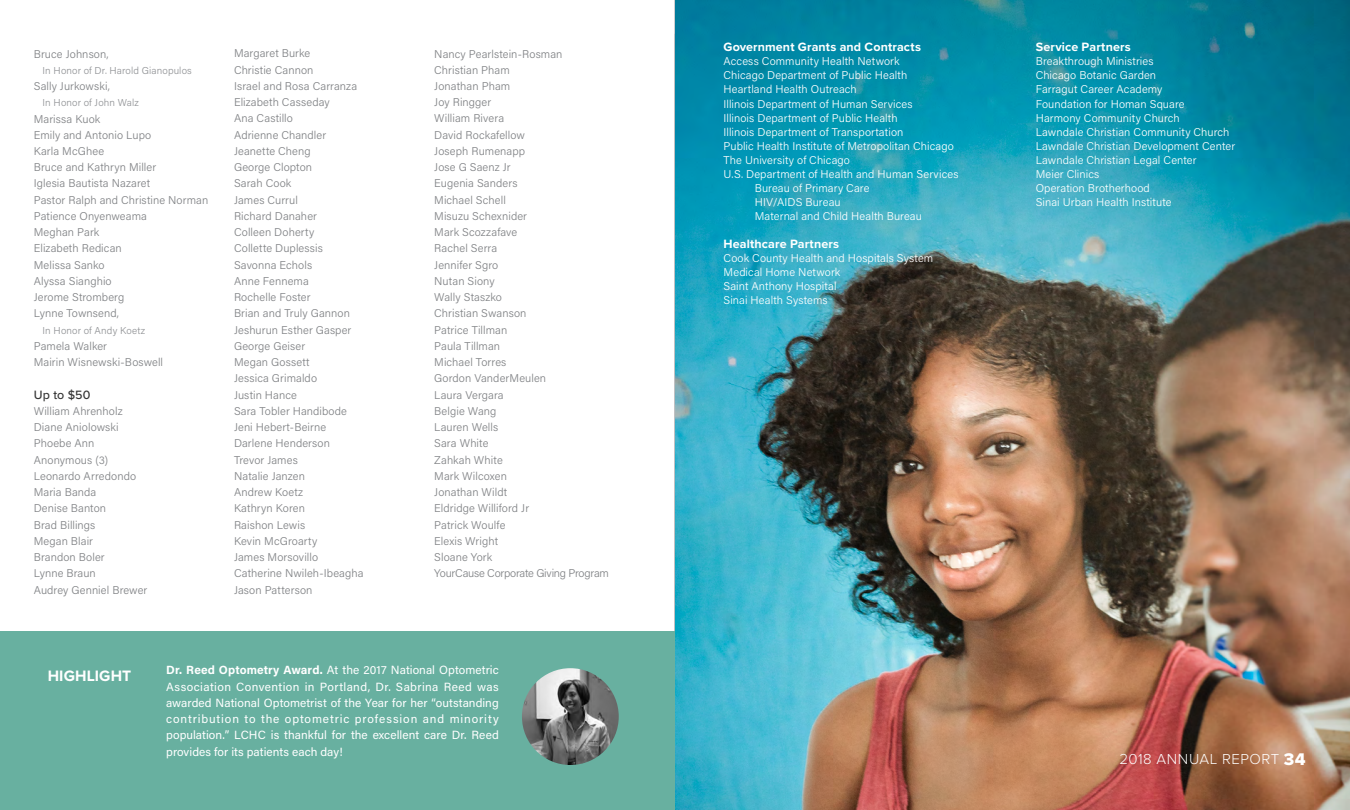
<style>
.page{position:relative;width:1350px;height:810px;background:#fff}
.page>*{position:absolute;margin:0;border:0;box-sizing:border-box;transform-origin:0 0}
.t1{font:700 15.62px "Proxima Nova";letter-spacing:.01em;color:#fff}
.t2{font:300 15px "Proxima Nova";letter-spacing:.035em;color:#fff}
.t3{font:700 12.5px "Proxima Nova";letter-spacing:.01em;color:#fff}
.t4{font:500 12.5px "Proxima Nova";color:#363636}
.t5{font:11.88px/16.2px "Acumin Pro";letter-spacing:.005em;color:#fff;text-align:justify}
.t6{font:300 11.25px/16.2px "Acumin Pro";letter-spacing:.01em;color:#808285}
.t7{font:300 11.25px/14px "Acumin Pro";letter-spacing:.01em;color:#fff}
.t8{font:300 10px "Acumin Pro";letter-spacing:.015em;color:#919396}
.s1{font-weight:700}
.s2{font-family:"Proxima Nova Extrabld";font-weight:400;font-size:17.5px}
</style>
<div class="page">
<hr style="left:674px;top:0;width:2px;height:810px;background:#b1b4b6">
<div style="left:0;top:631px;width:676px;height:179px;background:#68b0a0"></div>
<img style="left:522px;top:668px;width:97px;height:97px;border-radius:48px">
<img style="left:675px;top:0;width:675px;height:810px">
<p class="t6" style="left:34px;top:45px;width:76px">Bruce Johnson,</p>
<p class="t8" style="left:43px;top:63px;width:151px">In Honor of Dr. Harold Gianopulos</p>
<p class="t6" style="left:34px;top:78px;width:78px">Sally Jurkowski,</p>
<p class="t8" style="left:43px;top:96px;width:98px">In Honor of John Walz</p>
<p class="t6" style="left:34px;top:110px;width:176px">Marissa Kuok<br>Emily and Antonio Lupo<br>Karla McGhee<br>Bruce and Kathryn Miller<br>Iglesia Bautista Nazaret<br>Pastor Ralph and Christine Norman<br>Patience Onyenweama<br>Meghan Park<br>Elizabeth Redican<br>Melissa Sanko<br>Alyssa Sianghio<br>Jerome Stromberg<br>Lynne Townsend,</p>
<p class="t8" style="left:43px;top:323px;width:104px">In Honor of Andy Koetz</p>
<p class="t6" style="left:34px;top:338px;width:131px">Pamela Walker<br>Mairin Wisnewski-Boswell</p>
<p class="t4" style="left:34px;top:385px;width:58px">Up to $50</p>
<p class="t6" style="left:34px;top:403px;width:115px">William Ahrenholz<br>Diane Aniolowski<br>Phoebe Ann<br>Anonymous (3)<br>Leonardo Arredondo<br>Maria Banda<br>Denise Banton<br>Brad Billings<br>Megan Blair<br>Brandon Boler<br>Lynne Braun<br>Audrey Genniel Brewer</p>
<p class="t6" style="left:234px;top:45px;width:131px">Margaret Burke<br>Christie Cannon<br>Israel and Rosa Carranza<br>Elizabeth Casseday<br>Ana Castillo<br>Adrienne Chandler<br>Jeanette Cheng<br>George Clopton<br>Sarah Cook<br>James Currul<br>Richard Danaher<br>Colleen Doherty<br>Collette Duplessis<br>Savonna Echols<br>Anne Fennema<br>Rochelle Foster<br>Brian and Truly Gannon<br>Jeshurun Esther Gasper<br>George Geiser<br>Megan Gossett<br>Jessica Grimaldo<br>Justin Hance<br>Sara Tobler Handibode<br>Jeni Hebert-Beirne<br>Darlene Henderson<br>Trevor James<br>Natalie Janzen<br>Andrew Koetz<br>Kathryn Koren<br>Raishon Lewis<br>Kevin McGroarty<br>James Morsovillo<br>Catherine Nwileh-Ibeagha<br>Jason Patterson</p>
<p class="t6" style="left:434px;top:45px;width:176px">Nancy Pearlstein-Rosman<br>Christian Pham<br>Jonathan Pham<br>Joy Ringger<br>William Rivera<br>David Rockafellow<br>Joseph Rumenapp<br>Jose G Saenz Jr<br>Eugenia Sanders<br>Michael Schell<br>Misuzu Schexnider<br>Mark Scozzafave<br>Rachel Serra<br>Jennifer Sgro<br>Nutan Siony<br>Wally Staszko<br>Christian Swanson<br>Patrice Tillman<br>Paula Tillman<br>Michael Torres<br>Gordon VanderMeulen<br>Laura Vergara<br>Belgie Wang<br>Lauren Wells<br>Sara White<br>Zahkah White<br>Mark Wilcoxen<br>Jonathan Wildt<br>Eldridge Williford Jr<br>Patrick Woulfe<br>Elexis Wright<br>Sloane York<br>YourCause Corporate Giving Program</p>
<h1 class="t1" style="left:48px;top:664px;width:85px">HIGHLIGHT</h1>
<p class="t5" style="left:166px;top:662px;width:334px"><span class="s1">Dr. Reed Optometry Award.</span> At the 2017 National Optometric Association Convention in Portland, Dr. Sabrina Reed was awarded National Optometrist of the Year for her “outstanding contribution to the optometric profession and minority population.” LCHC is thankful for the excellent care Dr. Reed provides for its patients each day!</p>
<p class="t3" style="left:723px;top:38px;width:199px">Government Grants and Contracts</p>
<p class="t7" style="left:723px;top:54px;width:178px">Access Community Health Network</p>
<p class="t7" style="left:723px;top:68px;width:185px">Chicago Department of Public Health</p>
<p class="t7" style="left:723px;top:82px;width:135px">Heartland Health Outreach</p>
<p class="t7" style="left:723px;top:96px;width:191px">Illinois Department of Human Services</p>
<p class="t7" style="left:723px;top:110px;width:176px">Illinois Department of Public Health</p>
<p class="t7" style="left:723px;top:124px;width:181px">Illinois Department of Transportation</p>
<p class="t7" style="left:723px;top:138px;width:232px">Public Health Institute of Metropolitan Chicago</p>
<p class="t7" style="left:723px;top:152px;width:128px">The University of Chicago</p>
<p class="t7" style="left:723px;top:166px;width:237px">U.S. Department of Health and Human Services</p>
<p class="t7" style="left:755px;top:181px;width:116px">Bureau of Primary Care</p>
<p class="t7" style="left:755px;top:195px;width:87px">HIV/AIDS Bureau</p>
<p class="t7" style="left:755px;top:209px;width:169px">Maternal and Child Health Bureau</p>
<p class="t3" style="left:723px;top:235px;width:117px">Healthcare Partners</p>
<p class="t7" style="left:723px;top:251px;width:211px">Cook County Health and Hospitals System<br>Medical Home Network<br>Saint Anthony Hospital<br>Sinai Health Systems</p>
<p class="t3" style="left:1036px;top:38px;width:97px">Service Partners</p>
<p class="t7" style="left:1036px;top:54px;width:201px">Breakthrough Ministries<br>Chicago Botanic Garden<br>Farragut Career Academy<br>Foundation for Homan Square<br>Harmony Community Church<br>Lawndale Christian Community Church<br>Lawndale Christian Development Center<br>Lawndale Christian Legal Center<br>Meier Clinics<br>Operation Brotherhood<br>Sinai Urban Health Institute</p>
<h2 class="t2" style="left:1120px;top:748px;width:187px">2018 ANNUAL REPORT <span class="s2">34</span></h2>
</div>
